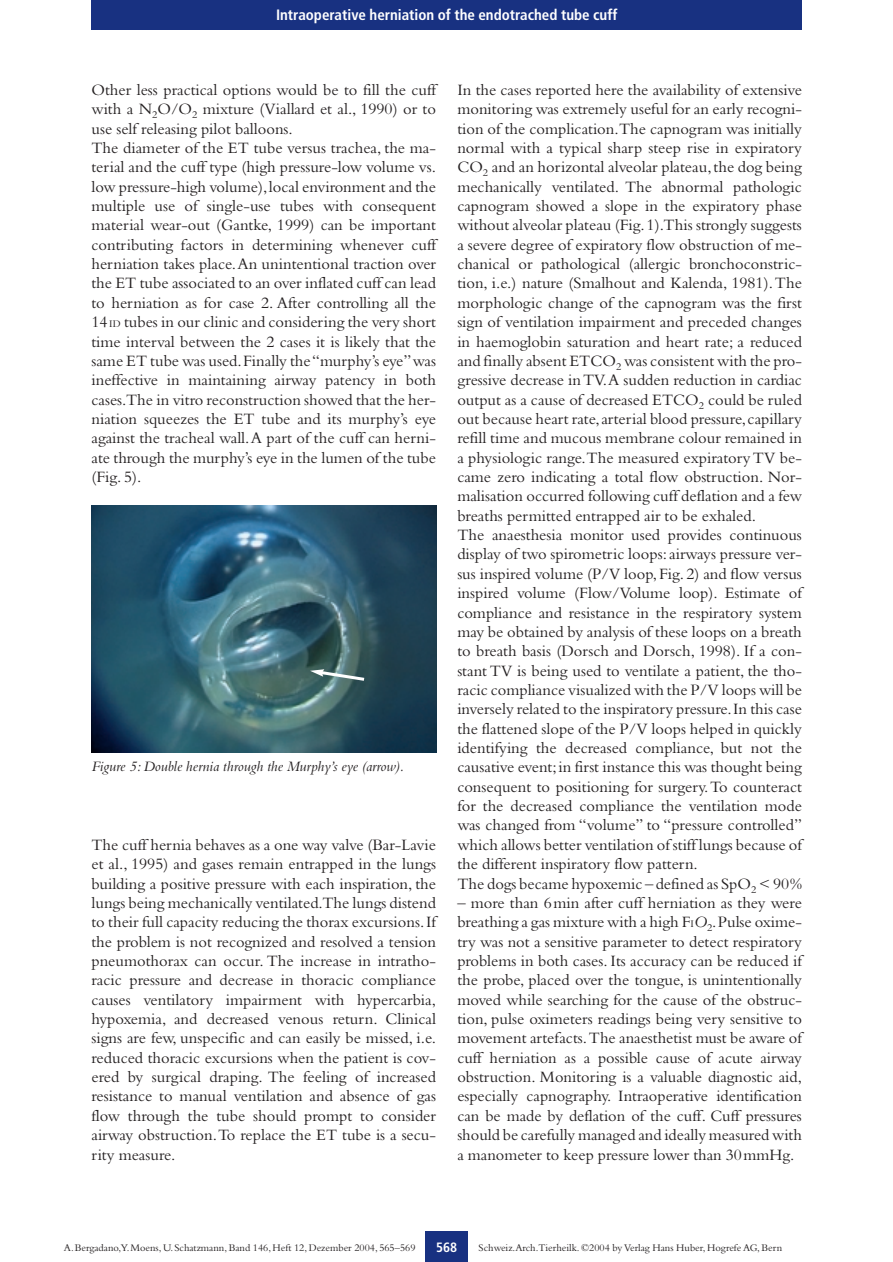
<style>
.page{position:relative;width:893px;height:1262px;background:#fff}
.page>*{position:absolute;margin:0;border:0;box-sizing:border-box;transform-origin:0 0}
.t1{font:16.5px/19.4px "Bembo";color:#231f20;text-align:justify}
.t2{font:italic 15px "Bembo";color:#231f20}
.t3{font:700 condensed 15px "Frutiger";color:#fff}
.t4{font:700 condensed 13.5px "Frutiger";color:#fff}
.t5{font:10.5px "Bembo";color:#231f20}
.s1{font-size:10.5px}
.s2{font-style:italic}
</style>
<div class="page">
<div style="left:91px;top:0;width:710px;height:30px;background:#183181"></div>
<div style="left:425px;top:1231px;width:43px;height:30px;background:#183181"></div>
<img style="left:91px;top:505px;width:345px;height:247px">
<svg style="left:310px;top:669px;width:57px;height:13px"></svg>
<p class="t3" style="left:276px;top:9px;width:343px">Intraoperative herniation of the endotrached tube cuff</p>
<p class="t1" style="left:91px;top:82px;width:346px;text-align:left">Other less practical options would be to fill the cuff with a N<sub>2</sub>O/O<sub>2</sub> mixture (Viallard et al., 1990) or to use self releasing pilot balloons.<br>The diameter of the ET tube versus trachea, the ma&shy;terial and the cuff type (high pressure-low volume vs. low pressure-high volume),local environment and the multiple use of single-use tubes with consequent material wear-out (Gantke, 1999) can be important contributing factors in determining whenever cuff herniation takes place.An unintentional traction over the ET tube associated to an over inflated cuff can lead to herniation as for case 2. After controlling all the 14<span class="s1">ID</span> tubes in our clinic and considering the very short time interval between the 2 cases it is likely that the same ET tube was used.Finally the “murphy’s eye”was ineffective in maintaining airway patency in both cases.The in vitro reconstruction showed that the her&shy;niation squeezes the ET tube and its murphy’s eye against the tracheal wall.A part of the cuff can herni&shy;ate through the murphy’s eye in the lumen of the tube (Fig. 5).</p>
<p class="t2" style="left:91px;top:760px;width:314px">Figure 5: Double hernia through the Murphy’s eye (arrow).</p>
<p class="t1" style="left:91px;top:836px;width:346px">The cuff hernia behaves as a one way valve (Bar-Lavie et al., 1995) and gases remain entrapped in the lungs building a positive pressure with each inspiration, the lungs being mechanically ventilated.The lungs distend to their full capacity reducing the thorax excursions.If the problem is not recognized and resolved a tension pneumothorax can occur. The increase in intratho&shy;racic pressure and decrease in thoracic compliance causes ventilatory impairment with hypercarbia, hypoxemia, and decreased venous return. Clinical signs are few, unspecific and can easily be missed, i.e. reduced thoracic excursions when the patient is cov&shy;ered by surgical draping. The feeling of increased resistance to manual ventilation and absence of gas flow through the tube should prompt to consider airway obstruction.To replace the ET tube is a secu&shy;rity measure.</p>
<p class="t1" style="left:457px;top:82px;width:346px;text-align:left">In the cases reported here the availability of extensive monitoring was extremely useful for an early recogni&shy;tion of the complication.The capnogram was initially normal with a typical sharp steep rise in expiratory CO<sub>2</sub> and an horizontal alveolar plateau,the dog being mechanically ventilated. The abnormal pathologic capnogram showed a slope in the expiratory phase without alveolar plateau (Fig.1).This strongly suggests a severe degree of expiratory flow obstruction of me&shy;chanical or pathological (allergic bronchoconstric&shy;tion, i.e.) nature (Smalhout and Kalenda, 1981).The morphologic change of the capnogram was the first sign of ventilation impairment and preceded changes in haemoglobin saturation and heart rate; a reduced and finally absent ETCO<sub>2</sub> was consistent with the pro&shy;gressive decrease in TV.A sudden reduction in cardiac output as a cause of decreased ETCO<sub>2</sub> could be ruled out because heart rate,arterial blood pressure,capillary refill time and mucous membrane colour remained in a physiologic range.The measured expiratory TV be&shy;came zero indicating a total flow obstruction. Nor&shy;malisation occurred following cuff deflation and a few breaths permitted entrapped air to be exhaled.<br>The anaesthesia monitor used provides continuous display of two spirometric loops:airways pressure ver&shy;sus inspired volume (P/V loop,Fig.2) and flow versus inspired volume (Flow/Volume loop). Estimate of compliance and resistance in the respiratory system may be obtained by analysis of these loops on a breath to breath basis (Dorsch and Dorsch, 1998). If a con&shy;stant TV is being used to ventilate a patient, the tho&shy;racic compliance visualized with the P/V loops will be inversely related to the inspiratory pressure.In this case the flattened slope of the P/V loops helped in quickly identifying the decreased compliance, but not the causative event;in first instance this was thought being consequent to positioning for surgery.To counteract for the decreased compliance the ventilation mode was changed from “volume” to “pressure controlled” which allows better ventilation of stiff lungs because of the different inspiratory flow pattern.<br>The dogs became hypoxemic – defined as SpO<sub>2</sub> &lt; 90%</p>
<p class="t1" style="left:457px;top:894px;width:346px">– more than 6min after cuff herniation as they were breathing a gas mixture with a high F<span class="s1">I</span><span class="s2">O</span><sub>2</sub>.Pulse oxime&shy;try was not a sensitive parameter to detect respiratory problems in both cases. Its accuracy can be reduced if the probe, placed over the tongue, is unintentionally moved while searching for the cause of the obstruc&shy;tion, pulse oximeters readings being very sensitive to movement artefacts.The anaesthetist must be aware of cuff herniation as a possible cause of acute airway obstruction. Monitoring is a valuable diagnostic aid, especially capnography. Intraoperative identification can be made by deflation of the cuff. Cuff pressures should be carefully managed and ideally measured with a manometer to keep pressure lower than 30mmHg.</p>
<p class="t4" style="left:436px;top:1241px;width:23px">568</p>
<p class="t5" style="left:64px;top:1244px;width:353px">A.Bergadano,Y.Moens, U.Schatzmann, Band 146, Heft 12, Dezember 2004, 565–569</p>
<p class="t5" style="left:478px;top:1244px;width:305px">Schweiz.Arch.Tierheilk. ©2004 by Verlag Hans Huber, Hogrefe AG, Bern</p>
</div>
